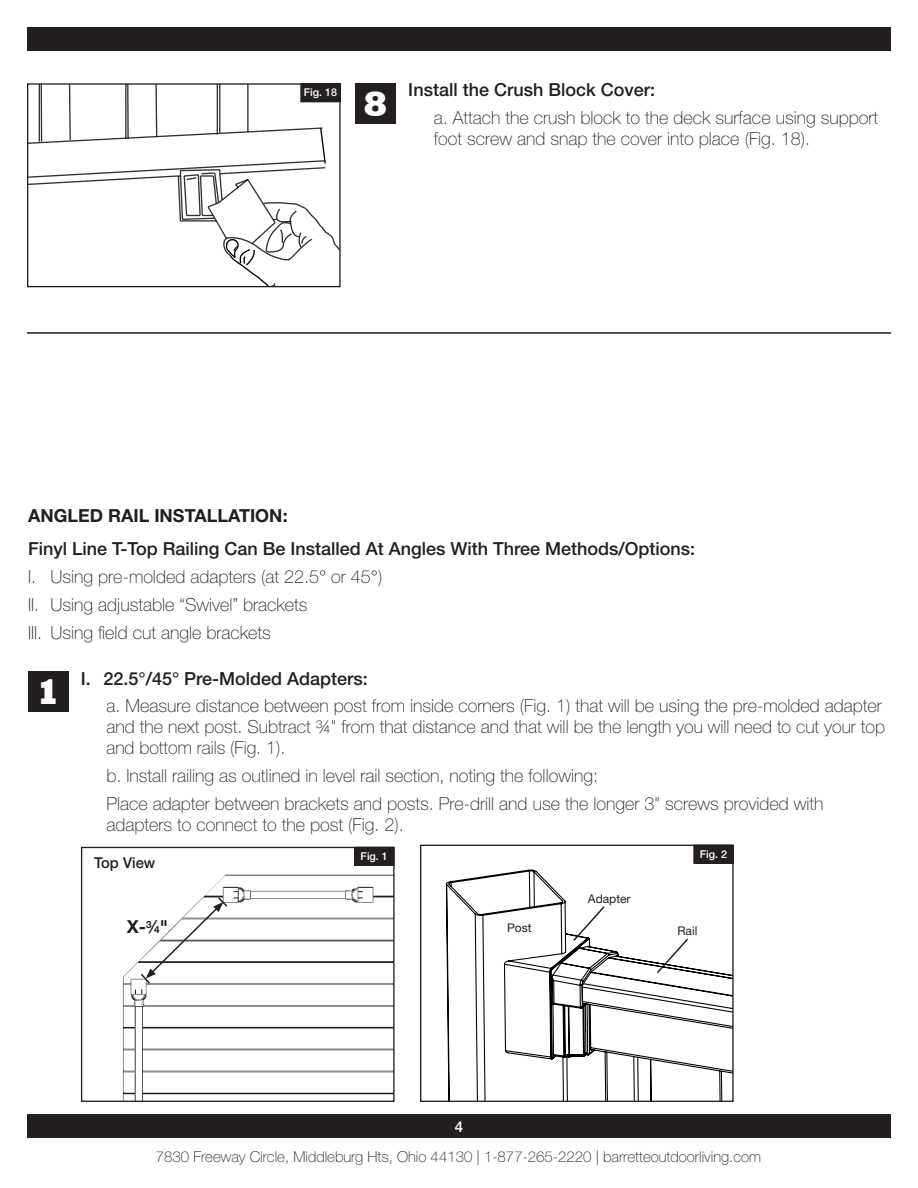
<style>
.page{position:relative;width:918px;height:1188px;background:#fff}
.page>*{position:absolute;margin:0;border:0;box-sizing:border-box;transform-origin:0 0}
.t1{font:800 35.7px "Rockwell";color:#fff}
.t2{font:100 18px/21px "Helvetica Neue LT Std";color:#231f20}
.t3{font:500 18px "Helvetica Neue LT Std";color:#231f20}
.t4{font:700 18px "Helvetica Neue LT Std";color:#231f20}
.t5{font:100 15px "Helvetica Neue LT Std";color:#231f20}
.t6{font:500 15px "Helvetica Neue LT Std";color:#231f20}
.t7{font:500 15px "Helvetica Neue LT Std";color:#fff}
.t8{font:12px "Helvetica Neue LT Std";color:#231f20}
.t9{font:500 10.8px "Helvetica Neue LT Std";color:#fff}
.s1{font-size:9.9px}
</style>
<div class="page">
<div style="left:27px;top:1115px;width:864px;height:23px;background:#231f20"></div>
<div style="left:27px;top:27px;width:864px;height:24px;background:#231f20"></div>
<div style="left:28px;top:672px;width:40px;height:40px;background:#231f20"></div>
<div style="left:355px;top:83px;width:40px;height:40px;background:#231f20"></div>
<svg style="left:123px;top:875px;width:270px;height:225px"></svg>
<div style="left:81px;top:847px;width:314px;height:255px;border:1px solid #231f20"></div>
<svg style="left:445px;top:869px;width:287px;height:231px"></svg>
<div style="left:420px;top:845px;width:314px;height:257px;border:1px solid #231f20"></div>
<div style="left:355px;top:847px;width:39px;height:18px;background:#231f20"></div>
<div style="left:354px;top:847px;width:41px;height:19px;border:1px solid #231f20"></div>
<div style="left:694px;top:845px;width:39px;height:18px;background:#231f20"></div>
<div style="left:693px;top:845px;width:41px;height:19px;border:1px solid #231f20"></div>
<svg style="left:139px;top:896px;width:90px;height:89px"></svg>
<svg style="left:572px;top:905px;width:34px;height:38px"></svg>
<svg style="left:655px;top:937px;width:35px;height:38px"></svg>
<hr style="left:27px;top:332px;width:864px;height:2px;background:#231f20">
<svg style="left:29px;top:85px;width:310px;height:200px"></svg>
<hr style="left:40px;top:84px;width:2px;height:58px;background:#000">
<div style="left:27px;top:83px;width:314px;height:204px;border:1px solid #231f20"></div>
<div style="left:301px;top:84px;width:39px;height:18px;background:#231f20"></div>
<div style="left:300px;top:83px;width:41px;height:19px;border:1px solid #231f20"></div>
<p class="t9" style="left:304px;top:86px;width:35px">Fig. 18</p>
<p class="t1" style="left:363px;top:83px;width:26px">8</p>
<p class="t3" style="left:408px;top:79px;width:248px">Install the Crush Block Cover:</p>
<p class="t2" style="left:434px;top:107px;width:446px">a. Attach the crush block to the deck surface using support foot screw and snap the cover into place (Fig. 18).</p>
<p class="t4" style="left:28px;top:504px;width:261px">ANGLED RAIL INSTALLATION:</p>
<p class="t3" style="left:28px;top:538px;width:669px">Finyl Line T-Top Railing Can Be Installed At Angles With Three Methods/Options:</p>
<p class="t2" style="left:28px;top:566px;width:356px">I. Using pre-molded adapters (at 22.5° or 45°)</p>
<p class="t2" style="left:28px;top:594px;width:281px">II. Using adjustable “Swivel” brackets</p>
<p class="t2" style="left:28px;top:622px;width:244px">III. Using field cut angle brackets</p>
<p class="t3" style="left:81px;top:667px;width:289px">I. 22.5°/45° Pre-Molded Adapters:</p>
<p class="t2" style="left:106px;top:695px;width:780px">a. Measure distance between post from inside corners (Fig. 1) that will be using the pre-molded adapter and the next post. Subtract ¾" from that distance and that will be the length you will need to cut your top and bottom rails (Fig. 1).</p>
<p class="t2" style="left:106px;top:765px;width:493px">b. Install railing as outlined in level rail section, noting the following:</p>
<p class="t2" style="left:106px;top:793px;width:719px">Place adapter between brackets and posts. Pre-drill and use the longer 3" screws provided with adapters to connect to the post (Fig. 2).</p>
<p class="t1" style="left:36px;top:672px;width:26px">1</p>
<p class="t6" style="left:94px;top:853px;width:63px">Top View</p>
<p class="t9" style="left:361px;top:850px;width:29px">Fig. 1</p>
<p class="t9" style="left:700px;top:848px;width:29px">Fig. 2</p>
<p class="t8" style="left:588px;top:891px;width:44px">Adapter</p>
<p class="t4" style="left:127px;top:916px;width:43px">X-<sup>3</sup>⁄<span class="s1">4</span>"</p>
<p class="t8" style="left:507px;top:921px;width:26px">Post</p>
<p class="t8" style="left:677px;top:924px;width:21px">Rail</p>
<p class="t7" style="left:455px;top:1118px;width:10px">4</p>
<p class="t5" style="left:156px;top:1148px;width:607px">7830 Freeway Circle, Middleburg Hts, Ohio 44130 | 1-877-265-2220 | barretteoutdoorliving.com</p>
</div>
